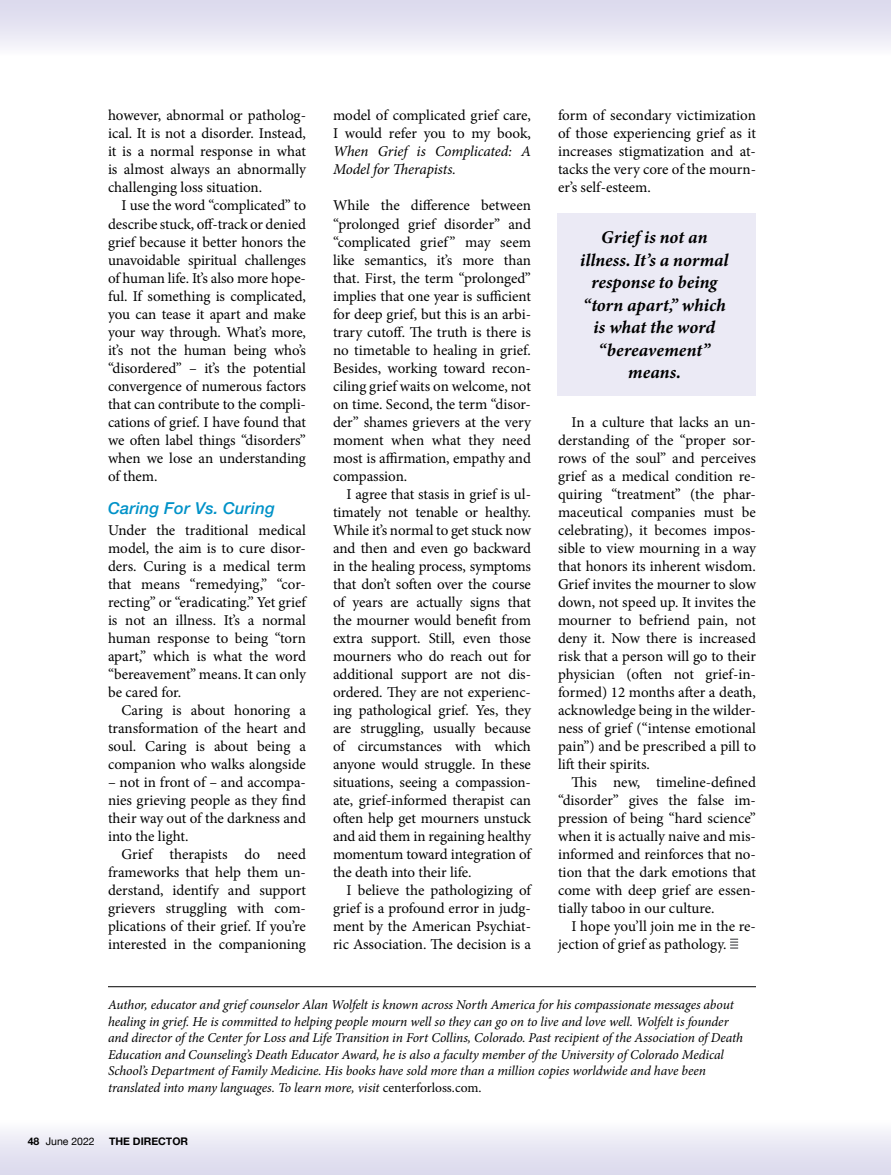
<style>
.page{position:relative;width:891px;height:1175px;background:#fff}
.page>*{position:absolute;margin:0;border:0;box-sizing:border-box;transform-origin:0 0}
.t1{font:italic 18px/22.5px "Minion Variable Concept";color:#000;text-align:center}
.t2{font:italic 500 16.5px "Helvetica Neue LT Std";letter-spacing:.01em;color:#0092c8}
.t3{font:15px/18px "Minion Pro";letter-spacing:-.005em;color:#000;text-align:justify}
.t4{font:italic 15px/18px "Minion Pro";letter-spacing:-.01em;color:#000}
.t5{font:italic 13.5px/16.5px "Minion Pro";letter-spacing:-.01em;color:#000}
.t6{font:700 10.5px "Helvetica Neue";color:#000}
.t7{font:10.5px "Helvetica Neue";color:#000}
.s1{font-style:normal}
.s2{font-family:"Helvetica Neue LT Std";font-weight:700}
</style>
<div class="page">
<div style="left:0;top:1120px;width:891px;height:54px;background:linear-gradient(to bottom,#fbfbfd,#dad8ec)"></div>
<div style="left:0;top:0;width:891px;height:56px;background:linear-gradient(to bottom,#d8d6eb,#f9f9fc)"></div>
<svg style="left:730px;top:938px;width:8px;height:10px"></svg>
<hr style="left:108px;top:986px;width:648px;height:1px;background:#000">
<div style="left:557px;top:213px;width:199px;height:183px;background:#ebeaf5"></div>
<p class="t3" style="left:108px;top:107px;width:200px">however, abnormal or patholog&shy;ical. It is not a disorder. Instead, it is a normal response in what is almost always an abnormally challenging loss situation.</p>
<p class="t3" style="left:108px;top:197px;width:200px;text-indent:14px">I use the word “complicated” to describe stuck, off-track or denied grief because it better honors the unavoidable spiritual challenges of human life. It’s also more hope&shy;ful. If something is complicated, you can tease it apart and make your way through. What’s more, it’s not the human being who’s “disordered” – it’s the potential convergence of numerous factors that can contribute to the compli&shy;cations of grief. I have found that we often label things “disorders” when we lose an understanding of them.</p>
<p class="t2" style="left:108px;top:498px;width:168px">Caring For Vs. Curing</p>
<p class="t3" style="left:108px;top:521px;width:200px">Under the traditional medical model, the aim is to cure disor&shy;ders. Curing is a medical term that means “remedying,” “cor&shy;recting” or “eradicating.” Yet grief is not an illness. It’s a normal human response to being “torn apart,” which is what the word “bereavement” means. It can only be cared for.</p>
<p class="t3" style="left:108px;top:701px;width:200px;text-indent:14px">Caring is about honoring a transformation of the heart and soul. Caring is about being a companion who walks alongside</p>
<p class="t3" style="left:108px;top:773px;width:200px">– not in front of – and accompa&shy;nies grieving people as they find their way out of the darkness and into the light.</p>
<p class="t3" style="left:108px;top:845px;width:200px;text-indent:14px">Grief therapists do need frameworks that help them un&shy;derstand, identify and support grievers struggling with com&shy;plications of their grief. If you’re interested in the companioning</p>
<p class="t3" style="left:333px;top:107px;width:200px">model of complicated grief care,<br>I would refer you to my book,</p>
<p class="t4" style="left:333px;top:143px;width:200px">When Grief is Complicated: A<br>Model for Therapists.</p>
<p class="t3" style="left:333px;top:197px;width:200px">While the difference between “prolonged grief disorder” and “complicated grief ” may seem like semantics, it’s more than that. First, the term “prolonged” implies that one year is sufficient for deep grief, but this is an arbi&shy;trary cutoff. The truth is there is no timetable to healing in grief.<br>Besides, working toward recon&shy;ciling grief waits on welcome, not on time. Second, the term “disor&shy;der” shames grievers at the very moment when what they need most is affirmation, empathy and compassion.</p>
<p class="t3" style="left:333px;top:485px;width:200px;text-indent:14px">I agree that stasis in grief is ul&shy;timately not tenable or healthy.<br>While it’s normal to get stuck now and then and even go backward in the healing process, symptoms that don’t soften over the course of years are actually signs that the mourner would benefit from extra support. Still, even those mourners who do reach out for additional support are not dis&shy;ordered. They are not experienc&shy;ing pathological grief. Yes, they are struggling, usually because of circumstances with which anyone would struggle. In these situations, seeing a compassion&shy;ate, grief-informed therapist can often help get mourners unstuck and aid them in regaining healthy momentum toward integration of the death into their life.</p>
<p class="t3" style="left:333px;top:881px;width:200px;text-indent:14px">I believe the pathologizing of grief is a profound error in judg&shy;ment by the American Psychiat&shy;ric Association. The decision is a</p>
<p class="t3" style="left:558px;top:107px;width:200px">form of secondary victimization of those experiencing grief as it increases stigmatization and at&shy;tacks the very core of the mourn&shy;er’s self-esteem.</p>
<p class="t1" style="left:580px;top:226px;width:150px">Grief is not an illness. It’s a normal response to being “torn apart,” which is what the word “bereavement” means.</p>
<p class="t3" style="left:558px;top:413px;width:200px;text-indent:14px">In a culture that lacks an un&shy;derstanding of the “proper sor&shy;rows of the soul” and perceives grief as a medical condition re&shy;quiring “treatment” (the phar&shy;maceutical companies must be celebrating), it becomes impos&shy;sible to view mourning in a way that honors its inherent wisdom.<br>Grief invites the mourner to slow down, not speed up. It invites the mourner to befriend pain, not deny it. Now there is increased risk that a person will go to their physician (often not grief-in&shy;formed) 12 months after a death, acknowledge being in the wilder&shy;ness of grief (“intense emotional pain”) and be prescribed a pill to lift their spirits.</p>
<p class="t3" style="left:558px;top:773px;width:200px;text-indent:13px">This new, timeline-defined “disorder” gives the false im&shy;pression of being “hard science” when it is actually naive and mis&shy;informed and reinforces that no&shy;tion that the dark emotions that come with deep grief are essen&shy;tially taboo in our culture.</p>
<p class="t3" style="left:558px;top:917px;width:199px;text-indent:13px">I hope you’ll join me in the re&shy;jection of grief as pathology.</p>
<p class="t5" style="left:108px;top:996px;width:637px">Author, educator and grief counselor Alan Wolfelt is known across North America for his compassionate messages about healing in grief. He is committed to helping people mourn well so they can go on to live and love well. Wolfelt is founder and director of the Center for Loss and Life Transition in Fort Collins, Colorado. Past recipient of the Association of Death Education and Counseling’s Death Educator Award, he is also a faculty member of the University of Colorado Medical School’s Department of Family Medicine. His books have sold more than a million copies worldwide and have been translated into many languages. To learn more, visit <span class="s1">centerforloss.com.</span></p>
<p class="t7" style="left:28px;top:1133px;width:69px"><span class="s2">48</span> June 2022</p>
<p class="t6" style="left:109px;top:1133px;width:81px">THE DIRECTOR</p>
</div>
